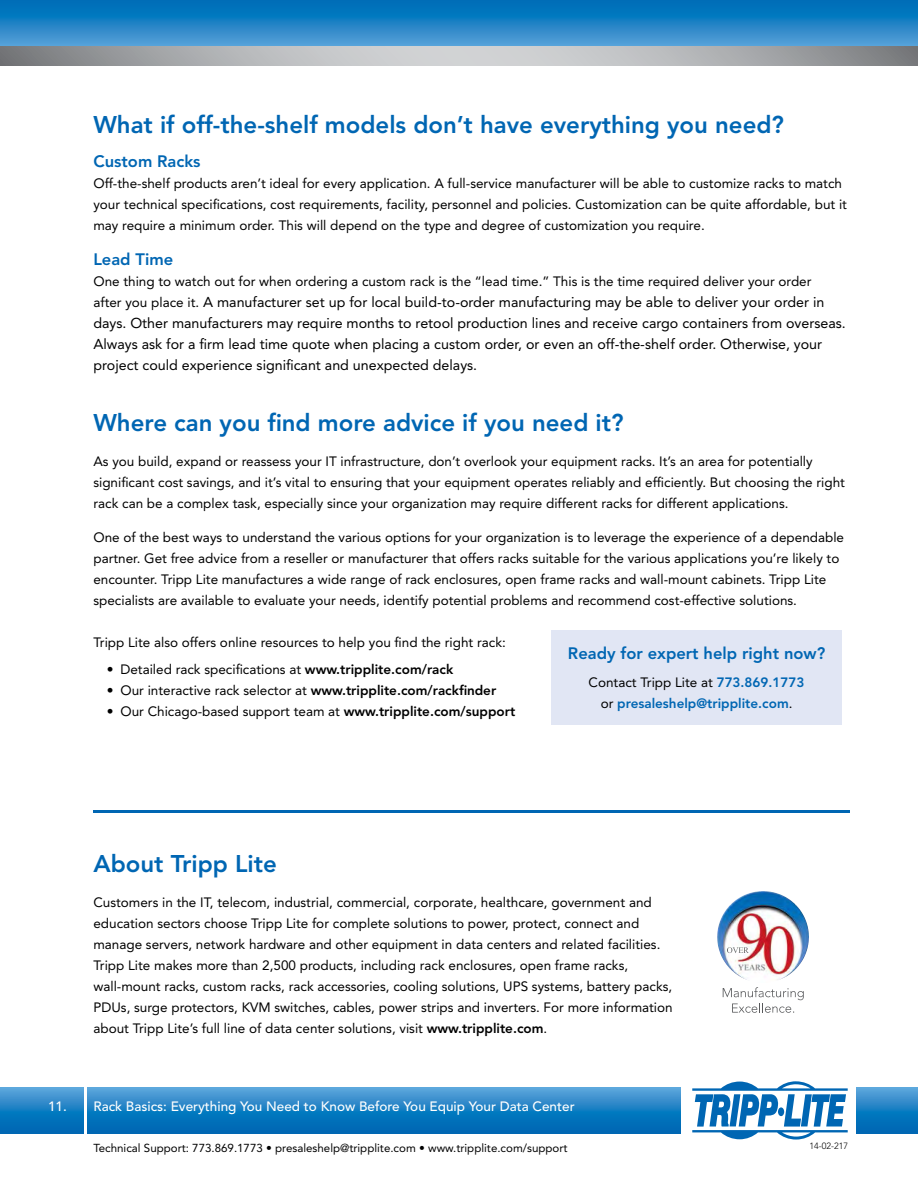
<style>
.page{position:relative;width:918px;height:1188px;background:#fff}
.page>*{position:absolute;margin:0;border:0;box-sizing:border-box;transform-origin:0 0}
.t1{font:800 24px "Avenir";color:#0066b3}
.t2{font:800 16.5px "Avenir";color:#0066b3}
.t3{font:14.25px/21px "Avenir";color:#000}
.t4{font:13.5px/21px "Avenir";color:#000}
.t5{font:500 13.5px "Avenir";color:#fff}
.t6{font:800 13.5px/21px "Avenir";color:#0066b3;text-align:center}
.t7{font:11.55px "Avenir";color:#000}
.t8{font:300 9px "Avenir";color:#000}
.s1{font-size:13.5px}
.s2{font-weight:800}
.s3{font-weight:400;color:#000}
</style>
<div class="page">
<svg style="left:0;top:0;width:918px;height:46px;background:#2083c5"></svg>
<svg style="left:0;top:46px;width:918px;height:20px;background:#aeb0b2"></svg>
<div style="left:551px;top:630px;width:291px;height:94px;background:#e1e6f4"></div>
<svg style="left:0;top:1088px;width:918px;height:46px;background:#1d80c3"></svg>
<div style="left:681px;top:1067px;width:175px;height:91px;background:#fff"></div>
<svg style="left:692px;top:1081px;width:156px;height:59px"></svg>
<hr style="left:85px;top:1081px;width:2px;height:63px;background:#fff">
<img style="left:722px;top:891px;width:39px;height:26px">
<svg style="left:723px;top:987px;width:81px;height:26px"></svg>
<svg style="left:727px;top:947px;width:22px;height:6px"></svg>
<hr style="left:93px;top:810px;width:756px;height:2px;background:#0066b3">
<p class="t1" style="left:93px;top:110px;width:692px">What if off-the-shelf models don’t have everything you need?</p>
<p class="t2" style="left:93px;top:152px;width:109px">Custom Racks</p>
<p class="t4" style="left:93px;top:173px;width:755px">Off-the-shelf products aren’t ideal for every application. A full-service manufacturer will be able to customize racks to match your technical specifications, cost requirements, facility, personnel and policies. Customization can be quite affordable, but it may require a minimum order. This will depend on the type and degree of customization you require.</p>
<p class="t2" style="left:93px;top:249px;width:81px">Lead Time</p>
<p class="t4" style="left:93px;top:271px;width:720px">One thing to watch out for when ordering a custom rack is the “lead time.” This is the time required deliver your order</p>
<p class="t3" style="left:93px;top:291px;width:754px"><span class="s1">after you place it.</span> A manufacturer set up for local build-to-order manufacturing may be able to deliver your order in days. Other manufacturers may require months to retool production lines and receive cargo containers from overseas.<br>Always ask for a firm lead time quote when placing a custom order, or even an off-the-shelf order. Otherwise, your project could experience significant and unexpected delays.</p>
<p class="t1" style="left:93px;top:409px;width:532px">Where can you find more advice if you need it?</p>
<p class="t4" style="left:93px;top:451px;width:753px">As you build, expand or reassess your IT infrastructure, don’t overlook your equipment racks. It’s an area for potentially significant cost savings, and it’s vital to ensuring that your equipment operates reliably and efficiently. But choosing the right rack can be a complex task, especially since your organization may require different racks for different applications.</p>
<p class="t4" style="left:93px;top:527px;width:752px">One of the best ways to understand the various options for your organization is to leverage the experience of a dependable partner. Get free advice from a reseller or manufacturer that offers racks suitable for the various applications you’re likely to encounter. Tripp Lite manufactures a wide range of rack enclosures, open frame racks and wall-mount cabinets. Tripp Lite specialists are available to evaluate your needs, identify potential problems and recommend cost-effective solutions.</p>
<p class="t4" style="left:93px;top:631px;width:414px">Tripp Lite also offers online resources to help you find the right rack:</p>
<p class="t4" style="left:107px;top:659px;width:348px">• Detailed rack specifications at <span class="s2">www.tripplite.com/rack</span></p>
<p class="t4" style="left:107px;top:680px;width:391px">• Our interactive rack selector at <span class="s2">www.tripplite.com/rackfinder</span></p>
<p class="t4" style="left:107px;top:701px;width:410px">• Our Chicago-based support team at <span class="s2">www.tripplite.com/support</span></p>
<p class="t2" style="left:568px;top:644px;width:259px">Ready for expert help right now?</p>
<p class="t6" style="left:589px;top:672px;width:217px"><span class="s3">Contact Tripp Lite at</span> 773.869.1773 <span class="s3">or</span> presaleshelp@tripplite.com<span class="s3">.</span></p>
<p class="t5" style="left:48px;top:1098px;width:20px">11.</p>
<p class="t1" style="left:93px;top:850px;width:185px">About Tripp Lite</p>
<p class="t4" style="left:93px;top:892px;width:581px">Customers in the IT, telecom, industrial, commercial, corporate, healthcare, government and education sectors choose Tripp Lite for complete solutions to power, protect, connect and manage servers, network hardware and other equipment in data centers and related facilities.<br>Tripp Lite makes more than 2,500 products, including rack enclosures, open frame racks, wall‑mount racks, custom racks, rack accessories, cooling solutions, UPS systems, battery packs, PDUs, surge protectors, KVM switches, cables, power strips and inverters. For more information about Tripp Lite’s full line of data center solutions, visit <span class="s2">www.tripplite.com</span>.</p>
<p class="t5" style="left:93px;top:1098px;width:483px">Rack Basics: Everything You Need to Know Before You Equip Your Data Center</p>
<p class="t7" style="left:93px;top:1141px;width:476px">Technical Support: 773.869.1773 • presaleshelp@tripplite.com • www.tripplite.com/support</p>
<p class="t8" style="left:810px;top:1141px;width:40px">14-02-217</p>
</div>
